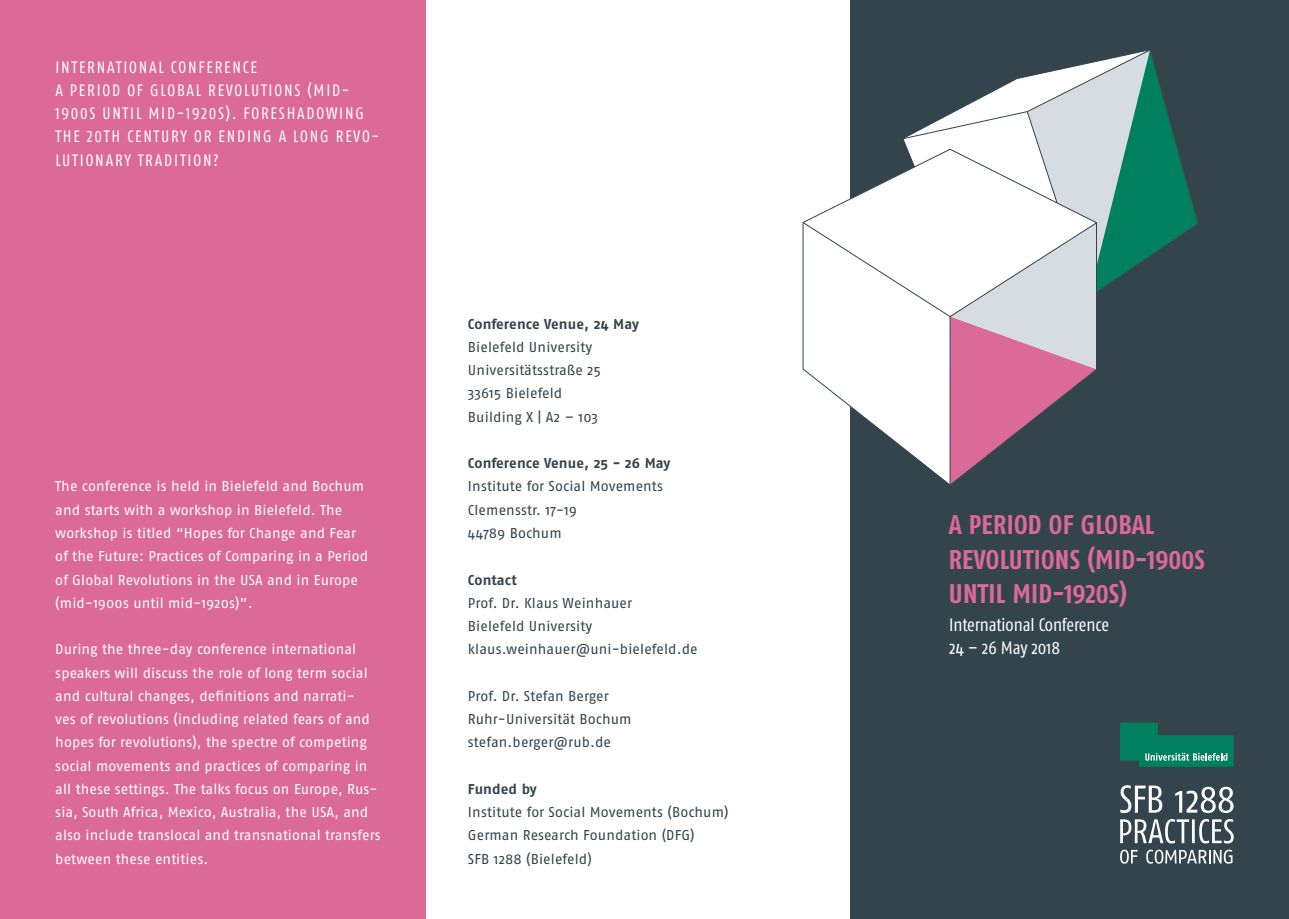
<style>
.page{position:relative;width:1289px;height:919px;background:#fff}
.page>*{position:absolute;margin:0;border:0;box-sizing:border-box;transform-origin:0 0}
.t1{font:700 condensed 27px "Fago Pro";letter-spacing:.01em;color:#db6a96}
.t2{font:condensed 18px "Fago Pro";color:#fff}
.t3{font:condensed 16.5px/23.2px "Fago Pro";letter-spacing:.11em;color:#fff}
.Fließtext_regular{font:14.25px/23.2px "Fago Pro";letter-spacing:.005em;color:#fff}
.Fließtext_regular-2{font:14.25px "Fago Pro";letter-spacing:.005em;color:#33444d}
.Fließtext_regular-3{font:700 14.25px/23.2px "Fago Pro";letter-spacing:.005em;color:#33444d}
.s1{font-weight:400}
</style>
<div class="page">
<div style="left:850px;top:0;width:438px;height:918px;background:#33444d"></div>
<div style="left:0;top:0;width:425px;height:918px;background:#db6a96"></div>
<svg style="left:1120px;top:722px;width:113px;height:44px"></svg>
<svg style="left:903px;top:50px;width:294px;height:241px"></svg>
<svg style="left:802px;top:148px;width:295px;height:336px"></svg>
<svg style="left:1120px;top:849px;width:112px;height:14px"></svg>
<svg style="left:1120px;top:785px;width:113px;height:28px"></svg>
<svg style="left:1120px;top:819px;width:113px;height:24px"></svg>
<p class="t3" style="left:55px;top:55px;width:203px">INTERNATIONAL CONFERENCE</p>
<p class="t3" style="left:55px;top:78px;width:325px">A PERIOD OF GLOBAL REVOLUTIONS (MID-1900S UNTIL MID-1920S). FORESHADOWING THE 20TH CENTURY OR ENDING A LONG REVO-LUTIONARY TRADITION?</p>
<p class="Fließtext_regular" style="left:55px;top:475px;width:314px">The conference is held in Bielefeld and Bochum and starts with a workshop in Bielefeld. The workshop is titled “Hopes for Change and Fear of the Future: Practices of Comparing in a Period of Global Revolutions in the USA and in Europe (mid-1900s until mid-1920s)”.</p>
<p class="Fließtext_regular" style="left:55px;top:637px;width:327px">During the three-day conference international speakers will discuss the role of long term social and cultural changes, definitions and narrati-<br>ves of revolutions (including related fears of and hopes for revolutions), the spectre of competing social movements and practices of comparing in all these settings. The talks focus on Europe, Rus&shy;sia, South Africa, Mexico, Australia, the USA, and also include translocal and transnational transfers between these entities.</p>
<p class="Fließtext_regular-3" style="left:468px;top:312px;width:172px">Conference Venue, 24 May<br><span class="s1">Bielefeld University</span></p>
<p class="Fließtext_regular-2" style="left:468px;top:361px;width:135px">Universitätsstraße 25</p>
<p class="Fließtext_regular-2" style="left:468px;top:385px;width:96px">33615 Bielefeld</p>
<p class="Fließtext_regular-2" style="left:468px;top:408px;width:132px">Building X | A2 – 103</p>
<p class="Fließtext_regular-3" style="left:468px;top:451px;width:204px">Conference Venue, 25 - 26 May</p>
<p class="Fließtext_regular-2" style="left:468px;top:478px;width:196px">Institute for Social Movements</p>
<p class="Fließtext_regular-2" style="left:468px;top:501px;width:110px">Clemensstr. 17-19</p>
<p class="Fließtext_regular-2" style="left:468px;top:524px;width:95px">44789 Bochum</p>
<p class="Fließtext_regular-3" style="left:468px;top:568px;width:50px">Contact</p>
<p class="Fließtext_regular-2" style="left:468px;top:594px;width:166px">Prof. Dr. Klaus Weinhauer</p>
<p class="Fließtext_regular-2" style="left:468px;top:617px;width:126px">Bielefeld University</p>
<p class="Fließtext_regular-2" style="left:468px;top:640px;width:231px">klaus.weinhauer@uni-bielefeld.de</p>
<p class="Fließtext_regular-2" style="left:468px;top:687px;width:142px">Prof. Dr. Stefan Berger</p>
<p class="Fließtext_regular-2" style="left:468px;top:710px;width:165px">Ruhr-Universität Bochum</p>
<p class="Fließtext_regular-2" style="left:468px;top:733px;width:145px">stefan.berger@rub.de</p>
<p class="Fließtext_regular-3" style="left:468px;top:777px;width:70px">Funded by</p>
<p class="Fließtext_regular-2" style="left:468px;top:803px;width:262px">Institute for Social Movements (Bochum)</p>
<p class="Fließtext_regular-2" style="left:468px;top:826px;width:228px">German Research Foundation (DFG)</p>
<p class="Fließtext_regular-2" style="left:468px;top:850px;width:125px">SFB 1288 (Bielefeld)</p>
<p class="t1" style="left:948px;top:508px;width:207px">A PERIOD OF GLOBAL</p>
<p class="t1" style="left:948px;top:543px;width:258px">REVOLUTIONS (MID-1900S</p>
<p class="t1" style="left:948px;top:577px;width:180px">UNTIL MID-1920S)</p>
<p class="t2" style="left:949px;top:614px;width:161px">International Conference</p>
<p class="t2" style="left:949px;top:637px;width:112px">24 – 26 May 2018</p>
</div>
